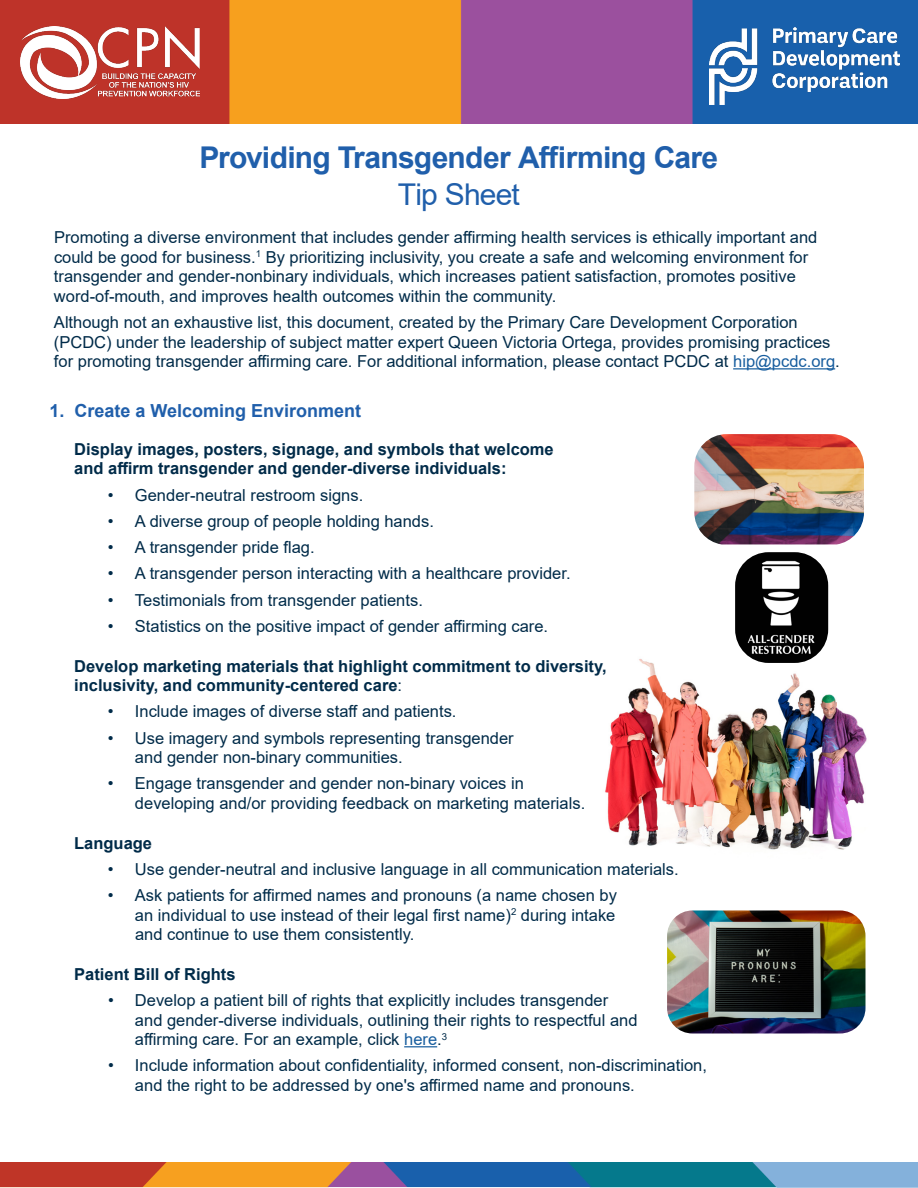
<style>
.page{position:relative;width:918px;height:1188px;background:#fff}
.page>*{position:absolute;margin:0;border:0;box-sizing:border-box;transform-origin:0 0}
.t1{font:700 30px "Arial";letter-spacing:-.025em;color:#205fab}
.t2{font:30px "Arial";letter-spacing:-.025em;color:#205fab}
.t3{font:700 18px "Arial";color:#205fab}
.t4{font:16.5px/19.5px "Arial";color:#002b49}
.t5{font:700 16.5px/19.5px "Arial";color:#002b49}
.s1{color:#175d9e}
.s2{font-weight:400}
</style>
<div class="page">
<img style="left:0;top:0;width:918px;height:123px">
<hr style="left:733px;top:368px;width:102px;height:1px;background:#175d9e">
<hr style="left:404px;top:1046px;width:33px;height:1px;background:#175d9e">
<img style="left:21px;top:26px;width:179px;height:73px">
<img style="left:0;top:1162px;width:918px;height:26px">
<img style="left:710px;top:27px;width:189px;height:78px">
<img style="left:694px;top:434px;width:170px;height:110px">
<img style="left:667px;top:910px;width:199px;height:124px">
<img style="left:605px;top:659px;width:262px;height:191px">
<img style="left:735px;top:552px;width:93px;height:111px">
<h1 class="t1" style="left:199px;top:136px;width:520px">Providing Transgender Affirming Care</h1>
<h2 class="t2" style="left:398px;top:174px;width:123px">Tip Sheet</h2>
<p class="t4" style="left:54px;top:228px;width:765px">Promoting a diverse environment that includes gender affirming health services is ethically important and could be good for business.<sup>1</sup> By prioritizing inclusivity, you create a safe and welcoming environment for transgender and gender-nonbinary individuals, which increases patient satisfaction, promotes positive word-of-mouth, and improves health outcomes within the community.</p>
<p class="t4" style="left:54px;top:312px;width:787px">Although not an exhaustive list, this document, created by the Primary Care Development Corporation (PCDC) under the leadership of subject matter expert Queen Victoria Ortega, provides promising practices for promoting transgender affirming care. For additional information, please contact PCDC at <span class="s1">hip@pcdc.org</span>.</p>
<h3 class="t3" style="left:50px;top:398px;width:313px">1. Create a Welcoming Environment</h3>
<p class="t5" style="left:74px;top:439px;width:481px">Display images, posters, signage, and symbols that welcome and affirm transgender and gender-diverse individuals:</p>
<p class="t4" style="left:108px;top:485px;width:257px">• Gender-neutral restroom signs.</p>
<p class="t4" style="left:108px;top:511px;width:328px">• A diverse group of people holding hands.</p>
<p class="t4" style="left:108px;top:537px;width:208px">• A transgender pride flag.</p>
<p class="t4" style="left:108px;top:564px;width:464px">• A transgender person interacting with a healthcare provider.</p>
<p class="t4" style="left:108px;top:590px;width:316px">• Testimonials from transgender patients.</p>
<p class="t4" style="left:108px;top:616px;width:442px">• Statistics on the positive impact of gender affirming care.</p>
<p class="t5" style="left:74px;top:656px;width:534px">Develop marketing materials that highlight commitment to diversity, inclusivity, and community-centered care<span class="s2">:</span></p>
<p class="t4" style="left:108px;top:702px;width:350px">• Include images of diverse staff and patients.</p>
<p class="t4" style="left:135px;top:728px;width:380px;text-indent:-27px">• Use imagery and symbols representing transgender and gender non-binary communities.</p>
<p class="t4" style="left:135px;top:774px;width:452px;text-indent:-27px">• Engage transgender and gender non-binary voices in developing and/or providing feedback on marketing materials.</p>
<p class="t5" style="left:74px;top:833px;width:79px">Language</p>
<p class="t4" style="left:108px;top:859px;width:572px">• Use gender-neutral and inclusive language in all communication materials.</p>
<p class="t4" style="left:135px;top:885px;width:483px;text-align:justify;text-indent:-27px">• Ask patients for affirmed names and pronouns (a name chosen by an individual to use instead of their legal first name)<sup>2</sup> during intake and continue to use them consistently.</p>
<p class="t5" style="left:74px;top:964px;width:163px">Patient Bill of Rights</p>
<p class="t4" style="left:135px;top:990px;width:504px;text-indent:-27px">• Develop a patient bill of rights that explicitly includes transgender and gender-diverse individuals, outlining their rights to respectful and affirming care. For an example, click <span class="s1">here</span>.<sup>3</sup></p>
<p class="t4" style="left:135px;top:1056px;width:573px;text-indent:-27px">• Include information about confidentiality, informed consent, non-discrimination, and the right to be addressed by one's affirmed name and pronouns.</p>
</div>
